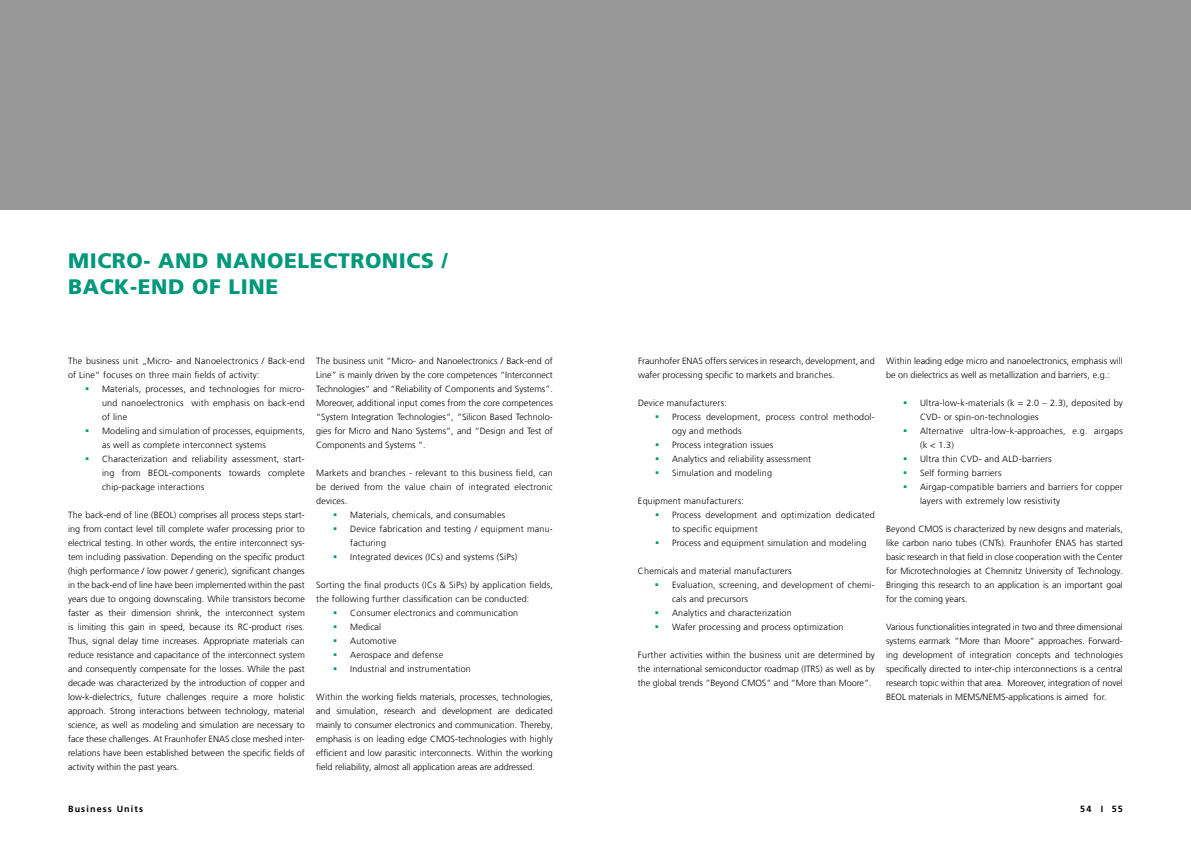
<style>
.page{position:relative;width:1191px;height:842px;background:#fff}
.page>*{position:absolute;margin:0;border:0;box-sizing:border-box;transform-origin:0 0}
.t1{font:900 21px/26px "Frutiger LT Com";letter-spacing:.03em;color:#009879}
.t2{font:300 9px/14px "Frutiger LT Com";letter-spacing:.02em;color:#000}
.t3{font:300 9px/14px "Frutiger LT Com";color:#000}
.t4{font:700 9px "Frutiger LT Com";letter-spacing:.125em;color:#000}
</style>
<div class="page">
<div style="left:0;top:0;width:595px;height:210px;background:#989898"></div>
<div style="left:595px;top:0;width:596px;height:210px;background:#989898"></div>
<h1 class="t1" style="left:68px;top:247px;width:381px">MICRO- AND NANOELECTRONICS /<br>BACK-END OF LINE</h1>
<p class="t2" style="left:68px;top:354px;width:238px">The business unit „Micro- and Nanoelectronics / Back-end of Line“ focuses on three main fields of activity:</p>
<p class="t2" style="left:102px;top:382px;width:204px">Materials, processes, and technologies for micro&shy;und nanoelectronics with emphasis on back-end of line<br>Modeling and simulation of processes, equipments, as well as complete interconnect systems Characterization and reliability assessment, start&shy;ing from BEOL-components towards complete chip-package interactions</p>
<p class="t2" style="left:68px;top:508px;width:238px;text-align:justify">The back-end of line (BEOL) comprises all process steps start&shy;ing from contact level till complete wafer processing prior to electrical testing. In other words, the entire interconnect sys&shy;tem including passivation. Depending on the specific product (high performance / low power / generic), significant changes in the back-end of line have been implemented within the past years due to ongoing downscaling. While transistors become faster as their dimension shrink, the interconnect system is limiting this gain in speed, because its RC-product rises.<br>Thus, signal delay time increases. Appropriate materials can reduce resistance and capacitance of the interconnect system and consequently compensate for the losses. While the past decade was characterized by the introduction of copper and low-k-dielectrics, future challenges require a more holistic approach. Strong interactions between technology, material science, as well as modeling and simulation are necessary to face these challenges. At Fraunhofer ENAS close meshed inter&shy;relations have been established between the specific fields of activity within the past years.</p>
<p class="t2" style="left:316px;top:354px;width:238px;text-align:justify">The business unit “Micro- and Nanoelectronics / Back-end of Line” is mainly driven by the core competences “Interconnect Technologies“ and “Reliability of Components and Systems”.<br>Moreover, additional input comes from the core competences “System Integration Technologies“, “Silicon Based Technolo&shy;gies for Micro and Nano Systems“, and “Design and Test of Components and Systems “.</p>
<p class="t2" style="left:316px;top:466px;width:238px">Markets and branches - relevant to this business field, can</p>
<p class="t2" style="left:316px;top:480px;width:238px">be derived from the value chain of integrated electronic</p>
<p class="t2" style="left:316px;top:494px;width:33px">devices.</p>
<p class="t2" style="left:350px;top:508px;width:156px">Materials, chemicals, and consumables</p>
<p class="t2" style="left:350px;top:522px;width:204px">Device fabrication and testing / equipment manu-</p>
<p class="t2" style="left:350px;top:536px;width:37px">facturing</p>
<p class="t2" style="left:350px;top:550px;width:169px">Integrated devices (ICs) and systems (SiPs)</p>
<p class="t2" style="left:316px;top:578px;width:238px">Sorting the final products (ICs &amp; SiPs) by application fields,</p>
<p class="t2" style="left:316px;top:592px;width:215px">the following further classification can be conducted:</p>
<p class="t2" style="left:350px;top:606px;width:170px">Consumer electronics and communication</p>
<p class="t2" style="left:350px;top:620px;width:33px">Medical</p>
<p class="t2" style="left:350px;top:634px;width:48px">Automotive</p>
<p class="t2" style="left:350px;top:648px;width:94px">Aerospace and defense</p>
<p class="t2" style="left:350px;top:662px;width:122px">Industrial and instrumentation</p>
<p class="t2" style="left:316px;top:690px;width:238px;text-align:justify">Within the working fields materials, processes, technologies, and simulation, research and development are dedicated mainly to consumer electronics and communication. Thereby, emphasis is on leading edge CMOS-technologies with highly efficient and low parasitic interconnects. Within the working field reliability, almost all application areas are addressed.</p>
<p class="t3" style="left:638px;top:354px;width:238px">Fraunhofer ENAS offers services in research, development, and wafer processing specific to markets and branches.</p>
<p class="t2" style="left:672px;top:396px;width:204px;text-indent:-34px">Device manufacturers:<br>Process development, process control methodol&shy;ogy and methods<br>Process integration issues<br>Analytics and reliability assessment<br>Simulation and modeling</p>
<p class="t2" style="left:672px;top:494px;width:204px;text-indent:-34px">Equipment manufacturers:<br>Process development and optimization dedicated to specific equipment<br>Process and equipment simulation and modeling</p>
<p class="t2" style="left:672px;top:564px;width:204px;text-indent:-34px">Chemicals and material manufacturers<br>Evaluation, screening, and development of chemi&shy;cals and precursors<br>Analytics and characterization<br>Wafer processing and process optimization</p>
<p class="t2" style="left:638px;top:648px;width:238px;text-align:justify">Further activities within the business unit are determined by the international semiconductor roadmap (ITRS) as well as by the global trends “Beyond CMOS“ and “More than Moore“.</p>
<p class="t3" style="left:886px;top:354px;width:238px">Within leading edge micro and nanoelectronics, emphasis will be on dielectrics as well as metallization and barriers, e.g.:</p>
<p class="t2" style="left:920px;top:396px;width:204px">Ultra-low-k-materials (k = 2.0 – 2.3), deposited by CVD- or spin-on-technologies<br>Alternative ultra-low-k-approaches, e.g. airgaps (k &lt; 1.3)<br>Ultra thin CVD- and ALD-barriers<br>Self forming barriers<br>Airgap-compatible barriers and barriers for copper layers with extremely low resistivity</p>
<p class="t2" style="left:886px;top:522px;width:238px;text-align:justify">Beyond CMOS is characterized by new designs and materials, like carbon nano tubes (CNTs). Fraunhofer ENAS has started basic research in that field in close cooperation with the Center for Microtechnologies at Chemnitz University of Technology.<br>Bringing this research to an application is an important goal for the coming years.</p>
<p class="t2" style="left:886px;top:620px;width:238px;text-align:justify">Various functionalities integrated in two and three dimensional systems earmark “More than Moore“ approaches. Forward&shy;ing development of integration concepts and technologies specifically directed to inter-chip interconnections is a central research topic within that area. Moreover, integration of novel BEOL materials in MEMS/NEMS-applications is aimed for.</p>
<p class="t4" style="left:68px;top:804px;width:77px">Business Units</p>
<p class="t4" style="left:1080px;top:804px;width:44px">54 I 55</p>
</div>
